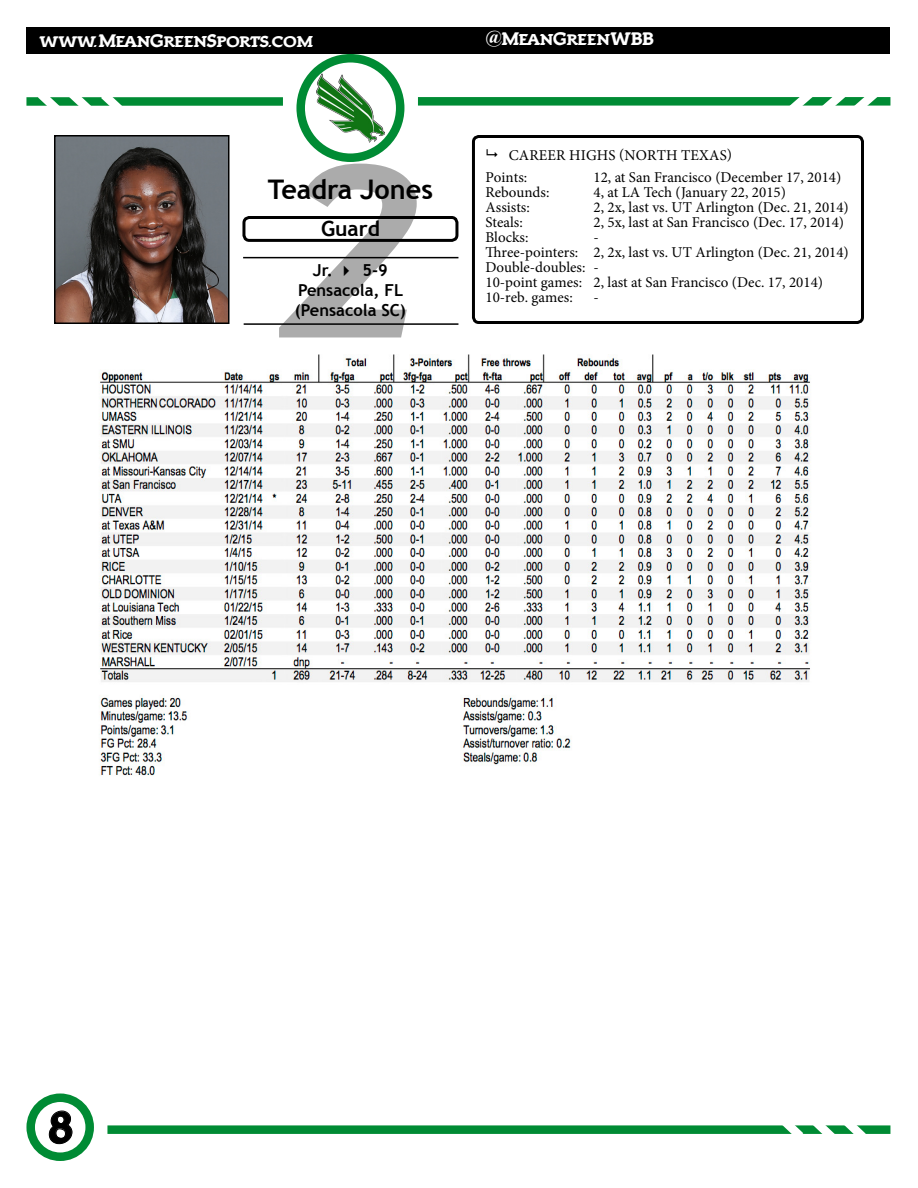
<style>
.page{position:relative;width:918px;height:1188px;background:#fff}
.page>*{position:absolute;margin:0;border:0;box-sizing:border-box;transform-origin:0 0}
.t1{font:italic 700 238.8px "Trebuchet";color:#000;scale:1.1 1}
.t2{font:45px "UNT Spirit";color:#000}
.t3{font:700 27px "Trebuchet MS";color:#000}
.t4{font:700 21px "Trebuchet MS";color:#000}
.t5{font:18px "UNT Spirit";color:#fff}
.t6{font:700 16.5px/19.8px "Trebuchet MS";color:#000;text-align:center}
.t7{font:15px/15px "Minion Pro";color:#000}
.s1{font-family:"Bernard";font-stretch:condensed}
</style>
<div class="page">
<div style="left:418px;top:97px;width:472px;height:9px;background:#008b34"></div>
<div style="left:26px;top:97px;width:257px;height:9px;background:#008b34"></div>
<svg style="left:780px;top:97px;width:107px;height:9px"></svg>
<svg style="left:29px;top:97px;width:106px;height:9px"></svg>
<div style="left:26px;top:27px;width:864px;height:27px;background:#000"></div>
<img style="left:317px;top:74px;width:68px;height:68px">
<div style="left:107px;top:1125px;width:783px;height:9px;background:#008b34"></div>
<svg style="left:770px;top:1125px;width:105px;height:9px"></svg>
<div style="left:26px;top:1093px;width:68px;height:68px;border:9px solid #008b34;border-radius:50%"></div>
<svg style="left:49px;top:1110px;width:24px;height:34px"></svg>
<div style="left:472px;top:135px;width:392px;height:189px;border:3px solid #000;border-radius:5px"></div>
<img style="left:57px;top:138px;width:170px;height:183px">
<div style="left:54px;top:135px;width:176px;height:189px;border:2px solid #000"></div>
<hr style="left:243px;top:257px;width:215px;height:1px;background:#000">
<hr style="left:244px;top:323px;width:214px;height:2px;background:#000">
<div style="left:242px;top:216px;width:216px;height:26px;border:3px solid #000;border-radius:5px"></div>
<img style="left:100px;top:354px;width:711px;height:422px">
<div style="left:296px;top:54px;width:108px;height:108px;border:9px solid #008b34;border-radius:50%"></div>
<p class="t5" style="left:40px;top:34px;width:275px">www.MeanGreenSports.com</p>
<p class="t5" style="left:485px;top:32px;width:169px"><span class="s1">@</span>MeanGreenWBB</p>
<h1 class="t1" style="left:274px;top:107px;width:141px">2</h1>
<h3 class="t3" style="left:268px;top:172px;width:167px">Teadra Jones</h3>
<h3 class="t4" style="left:321px;top:216px;width:60px">Guard</h3>
<p class="t6" style="left:295px;top:261px;width:113px">Jr. ✔ 5-9<br>Pensacola, FL (Pensacola SC)</p>
<p class="t7" style="left:485px;top:144px;width:248px;line-height:21.8px;text-indent:23px">CAREER HIGHS (NORTH TEXAS)<br>Points:</p>
<p class="t7" style="left:593px;top:170px;width:249px">12, at San Francisco (December 17, 2014)</p>
<p class="t7" style="left:485px;top:185px;width:65px">Rebounds:</p>
<p class="t7" style="left:593px;top:185px;width:194px">4, at LA Tech (January 22, 2015)</p>
<p class="t7" style="left:485px;top:200px;width:46px">Assists:</p>
<p class="t7" style="left:593px;top:200px;width:257px">2, 2x, last vs. UT Arlington (Dec. 21, 2014)</p>
<p class="t7" style="left:485px;top:215px;width:39px">Steals:</p>
<p class="t7" style="left:593px;top:215px;width:252px">2, 5x, last at San Francisco (Dec. 17, 2014)</p>
<p class="t7" style="left:485px;top:230px;width:44px">Blocks:</p>
<p class="t7" style="left:485px;top:230px;width:365px;text-indent:108px">-<br>Three-pointers: 2, 2x, last vs. UT Arlington (Dec. 21, 2014)<br>Double-doubles: -<br>10-point games: 2, last at San Francisco (Dec. 17, 2014)</p>
<p class="t7" style="left:485px;top:290px;width:89px">10-reb. games:</p>
<p class="t7" style="left:593px;top:290px;width:7px">-</p>
<h2 class="t2" style="left:49px;top:1111px;width:25px">8</h2>
</div>
